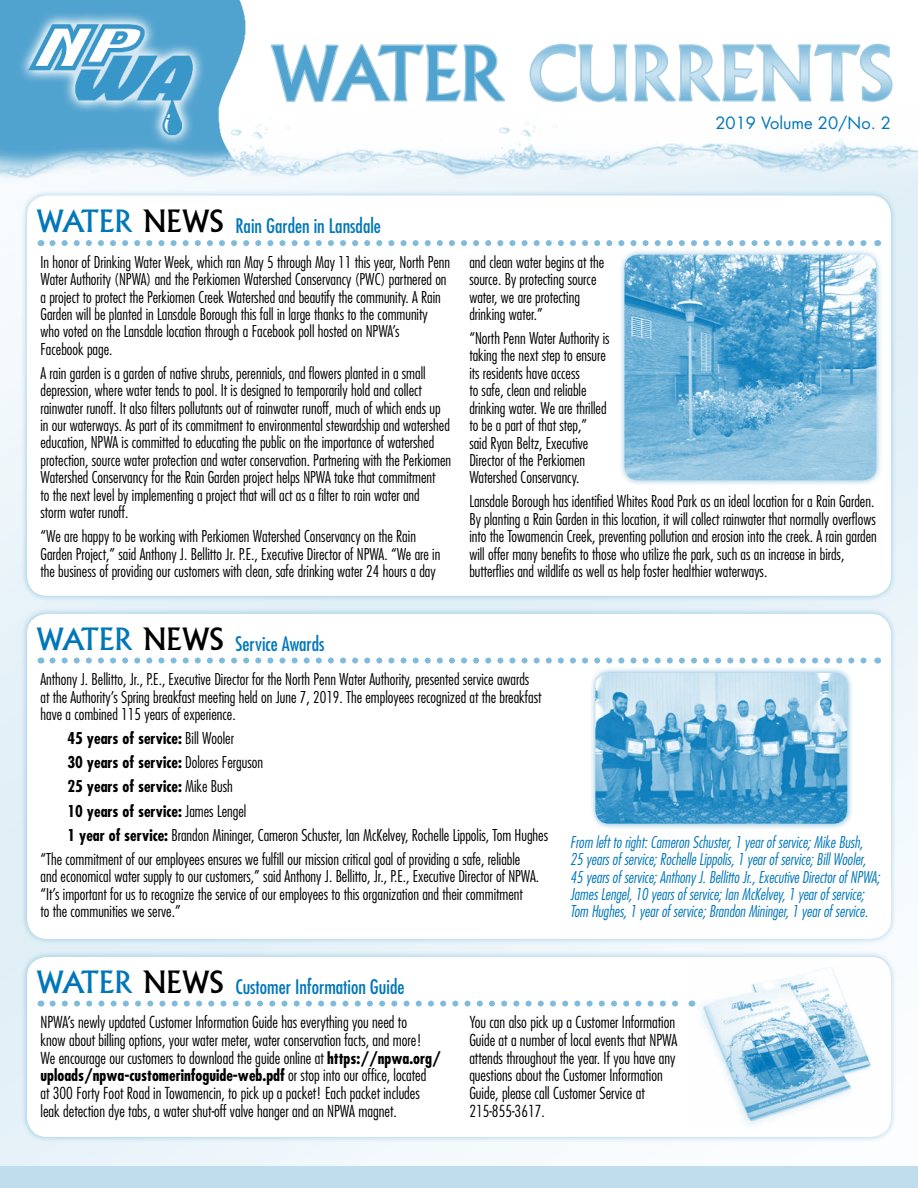
<style>
.page{position:relative;width:918px;height:1188px;background:#fff}
.page>*{position:absolute;margin:0;border:0;box-sizing:border-box;transform-origin:0 0}
.t1{font:30px "Albertus MT Std";color:#0077b9}
.t2{font:condensed 19.5px "Futura Std";color:#0077b9}
.t3{font:16.5px "Futura Std";color:#0077b9}
.t4{font:300 condensed 16.2px/17.5px "Futura Std";color:#000}
.t5{font:300 condensed 15.9px/17.4px "Futura Std";color:#000}
.t6{font:italic 300 condensed 15.9px/17.4px "Futura Std";color:#0077b9;scale:.96 1}
.t7{font:700 condensed 15.9px "Futura Std";color:#000}
.s1{color:#000}
.s2{font-weight:300}
.s3{font-weight:700}
.s4{font-weight:700;font-size:15.9px}
.s5{font-weight:300;font-size:16.2px}
</style>
<div class="page">
<img style="left:0;top:0;width:918px;height:1188px">
<img style="left:331px;top:44px;width:562px;height:58px">
<img style="left:333px;top:45px;width:558px;height:56px">
<div style="left:21px;top:951px;width:876px;height:192px;background:#0077b9;opacity:.33"></div>
<div style="left:27px;top:957px;width:864px;height:180px;background:#fff;border-radius:20px"></div>
<div style="left:21px;top:189px;width:876px;height:413px;background:#0077b9;opacity:.33"></div>
<div style="left:27px;top:195px;width:864px;height:401px;background:#fff;border-radius:20px"></div>
<div style="left:21px;top:608px;width:876px;height:337px;background:#0077b9;opacity:.33"></div>
<div style="left:27px;top:614px;width:864px;height:325px;background:#fff;border-radius:20px"></div>
<svg style="left:52px;top:240px;width:815px;height:6px"></svg>
<svg style="left:52px;top:658px;width:815px;height:6px"></svg>
<div style="left:618px;top:249px;width:264px;height:238px;background:#0077b9;opacity:.4"></div>
<img style="left:624px;top:255px;width:252px;height:225px">
<div style="left:589px;top:667px;width:264px;height:163px;background:#0077b9;opacity:.5"></div>
<img style="left:595px;top:673px;width:252px;height:151px">
<img style="left:690px;top:967px;width:181px;height:158px">
<svg style="left:53px;top:1001px;width:625px;height:6px"></svg>
<p class="t3" style="left:715px;top:113px;width:177px">2019 Volume 20/No. 2</p>
<h1 class="t1" style="left:36px;top:204px;width:189px">WATER <span class="s1">NEWS</span></h1>
<p class="t2" style="left:236px;top:214px;width:147px">Rain Garden in Lansdale</p>
<p class="t5" style="left:40px;top:253px;width:411px">In honor of Drinking Water Week, which ran May 5 through May 11 this year, North Penn Water Authority (NPWA) and the Perkiomen Watershed Conservancy (PWC) partnered on a project to protect the Perkiomen Creek Watershed and beautify the community. A Rain Garden will be planted in Lansdale Borough this fall in large thanks to the community who voted on the Lansdale location through a Facebook poll hosted on NPWA’s<br>Facebook page.</p>
<p class="t5" style="left:40px;top:364px;width:412px">A rain garden is a garden of native shrubs, perennials, and flowers planted in a small depression, where water tends to pool. It is designed to temporarily hold and collect rainwater runoff. It also filters pollutants out of rainwater runoff, much of which ends up in our waterways. As part of its commitment to environmental stewardship and watershed education, NPWA is committed to educating the public on the importance of watershed protection, source water protection and water conservation. Partnering with the Perkiomen Watershed Conservancy for the Rain Garden project helps NPWA take that commitment<br>to the next level by implementing a project that will act as a filter to rain water and<br>storm water runoff.</p>
<p class="t5" style="left:40px;top:528px;width:401px">“We are happy to be working with Perkiomen Watershed Conservancy on the Rain<br>Garden Project,” said Anthony J. Bellitto Jr. P.E., Executive Director of NPWA. “We are in the business of providing our customers with clean, safe drinking water 24 hours a day</p>
<h1 class="t1" style="left:36px;top:621px;width:189px">WATER <span class="s1">NEWS</span></h1>
<p class="t2" style="left:236px;top:632px;width:91px">Service Awards</p>
<p class="t5" style="left:469px;top:253px;width:136px">and clean water begins at the source. By protecting source water, we are protecting drinking water.”</p>
<p class="t5" style="left:469px;top:330px;width:142px">“North Penn Water Authority is taking the next step to ensure its residents have access<br>to safe, clean and reliable drinking water. We are thrilled to be a part of that step,”<br>said Ryan Beltz, Executive<br>Director of the Perkiomen<br>Watershed Conservancy.</p>
<p class="t5" style="left:469px;top:493px;width:409px">Lansdale Borough has identified Whites Road Park as an ideal location for a Rain Garden.<br>By planting a Rain Garden in this location, it will collect rainwater that normally overflows into the Towamencin Creek, preventing pollution and erosion into the creek. A rain garden will offer many benefits to those who utilize the park, such as an increase in birds, butterflies and wildlife as well as help foster healthier waterways.</p>
<p class="t5" style="left:40px;top:671px;width:502px">Anthony J. Bellitto, Jr., P.E., Executive Director for the North Penn Water Authority, presented service awards at the Authority’s Spring breakfast meeting held on June 7, 2019. The employees recognized at the breakfast have a combined 115 years of experience.</p>
<p class="t7" style="left:67px;top:728px;width:168px">45 years of service: <span class="s2">Bill Wooler</span></p>
<p class="t7" style="left:67px;top:753px;width:197px">30 years of service: <span class="s2">Dolores Ferguson</span></p>
<p class="t7" style="left:67px;top:777px;width:167px">25 years of service: <span class="s2">Mike Bush</span></p>
<p class="t7" style="left:67px;top:801px;width:180px">10 years of service: <span class="s2">James Lengel</span></p>
<p class="t5" style="left:67px;top:826px;width:482px"><span class="s3">1 year of service:</span> Brandon Mininger, Cameron Schuster, Ian McKelvey, Rochelle Lippolis, Tom Hughes</p>
<p class="t5" style="left:40px;top:850px;width:481px">“The commitment of our employees ensures we fulfill our mission critical goal of providing a safe, reliable</p>
<p class="t5" style="left:40px;top:868px;width:500px">and economical water supply to our customers,” said Anthony J. Bellitto, Jr., P.E., Executive Director of NPWA. “It’s important for us to recognize the service of our employees to this organization and their commitment<br>to the communities we serve.”</p>
<h1 class="t1" style="left:36px;top:964px;width:189px">WATER <span class="s1">NEWS</span></h1>
<p class="t2" style="left:236px;top:975px;width:171px">Customer Information Guide</p>
<p class="t6" style="left:570px;top:834px;width:324px">From left to right: Cameron Schuster, 1 year of service; Mike Bush,<br>25 years of service; Rochelle Lippolis, 1 year of service; Bill Wooler, 45 years of service; Anthony J. Bellitto Jr., Executive Director of NPWA; James Lengel, 10 years of service; Ian McKelvey, 1 year of service; Tom Hughes, 1 year of service; Brandon Mininger, 1 year of service.</p>
<p class="t4" style="left:40px;top:1014px;width:402px">NPWA’s newly updated Customer Information Guide has everything you need to<br>know about billing options, your water meter, water conservation facts, and more!<br>We encourage our customers to download the guide online at <span class="s4">https://npwa.org/</span></p>
<p class="t7" style="left:41px;top:1066px;width:387px">uploads/npwa-customerinfoguide-web.pdf <span class="s5">or stop into our office, located</span></p>
<p class="t4" style="left:41px;top:1084px;width:381px">at 300 Forty Foot Road in Towamencin, to pick up a packet! Each packet includes leak detection dye tabs, a water shut-off valve hanger and an NPWA magnet.</p>
<p class="t4" style="left:469px;top:1014px;width:209px">You can also pick up a Customer Information Guide at a number of local events that NPWA attends throughout the year. If you have any questions about the Customer Information Guide, please call Customer Service at 215-855-3617.</p>
</div>
